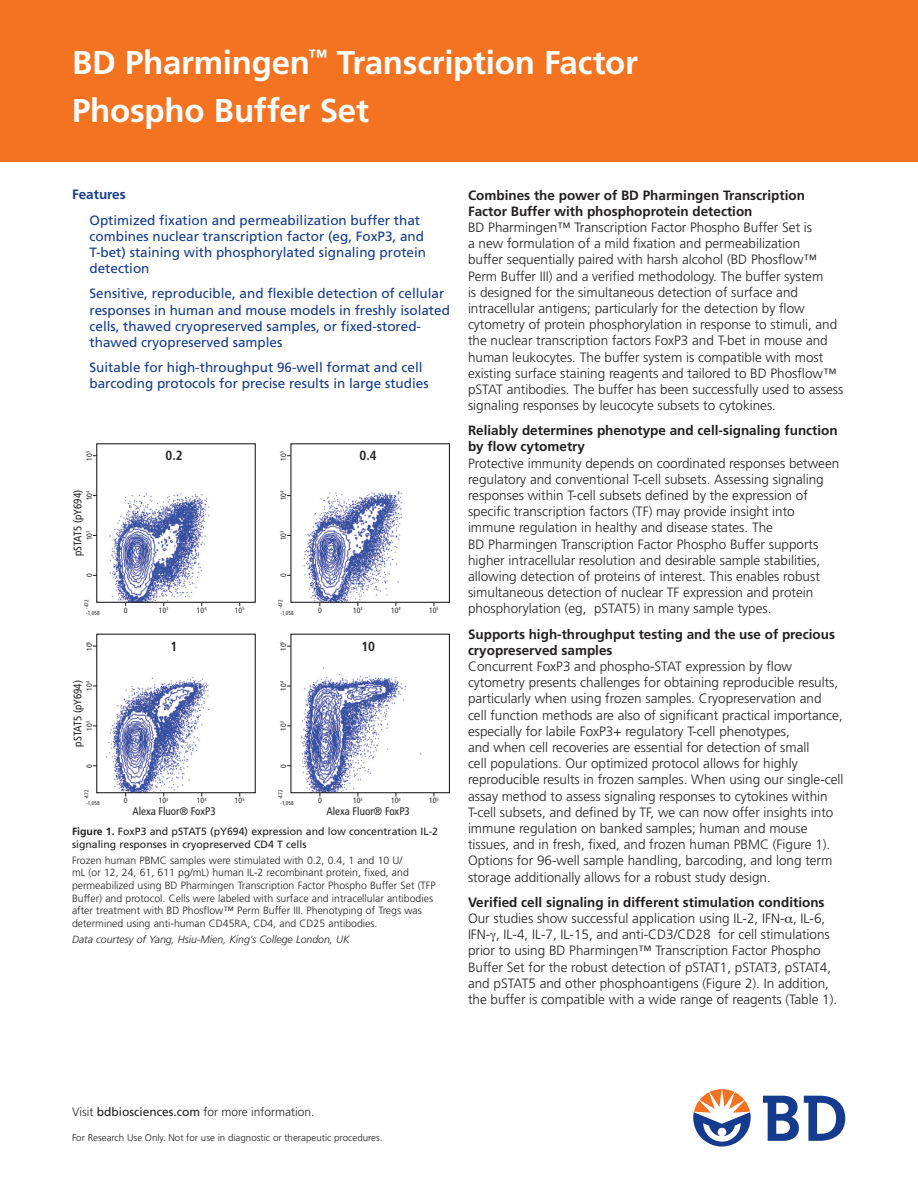
<style>
.page{position:relative;width:918px;height:1188px;background:#fff}
.page>*{position:absolute;margin:0;border:0;box-sizing:border-box;transform-origin:0 0}
.t1{font:700 33px/48px "Frutiger";letter-spacing:-.005em;color:#fff}
.t2{font:300 13.5px/16.2px "Frutiger";color:#231f20}
.t3{font:13.5px/16.2px "Frutiger";color:#143b8d}
.t4{font:700 13.5px/16.2px "Frutiger";color:#231f20}
.t5{font:700 13.5px "Frutiger";color:#143b8d}
.t6{font:700 condensed 13.2px "Frutiger";color:#231f20}
.t7{font:300 12px "Frutiger";color:#231f20}
.t8{font:condensed 10.95px "Frutiger";color:#231f20}
.t9{font:300 10.5px/12.6px "Frutiger";color:#231f20}
.t10{font:10.5px/12.6px "Frutiger";color:#231f20}
.t11{font:italic 300 10.5px "Frutiger";color:#231f20}
.t12{font:300 9.75px "Frutiger";color:#231f20}
.t13{font:condensed 7.65px "Frutiger";color:#231f20}
.t14{font:condensed 5.55px "Frutiger";color:#231f20}
.s1{font-weight:700}
.s2{font-weight:400}
</style>
<div class="page">
<div style="left:0;top:0;width:918px;height:162px;background:#f47321"></div>
<svg style="left:763px;top:1096px;width:82px;height:45px"></svg>
<svg style="left:693px;top:1089px;width:58px;height:58px"></svg>
<img style="left:109px;top:493px;width:101px;height:108px">
<img style="left:303px;top:490px;width:99px;height:111px">
<img style="left:106px;top:677px;width:104px;height:114px">
<img style="left:301px;top:667px;width:121px;height:124px">
<div style="left:96px;top:443px;width:160px;height:160px;border:1px solid #231f20"></div>
<div style="left:290px;top:443px;width:160px;height:160px;border:1px solid #231f20"></div>
<div style="left:96px;top:634px;width:160px;height:159px;border:1px solid #231f20"></div>
<div style="left:290px;top:634px;width:160px;height:159px;border:1px solid #231f20"></div>
<h1 class="t1" style="left:72px;top:38px;width:568px">BD Pharmingen<sup>™</sup> Transcription Factor<br>Phospho Buffer Set</h1>
<p class="t5" style="left:72px;top:187px;width:55px">Features</p>
<p class="t3" style="left:90px;top:212px;width:338px">Optimized fixation and permeabilization buffer that combines nuclear transcription factor (eg, FoxP3, and T-bet) staining with phosphorylated signaling protein detection</p>
<p class="t3" style="left:90px;top:286px;width:362px">Sensitive, reproducible, and flexible detection of cellular responses in human and mouse models in freshly isolated cells, thawed cryopreserved samples, or fixed-stored&shy;thawed cryopreserved samples</p>
<p class="t3" style="left:90px;top:359px;width:341px">Suitable for high-throughput 96-well format and cell barcoding protocols for precise results in large studies</p>
<p class="t13" style="left:85px;top:461px;width:11px;rotate:-90deg">10<sup>5</sup></p>
<p class="t6" style="left:165px;top:448px;width:19px">0.2</p>
<p class="t13" style="left:279px;top:461px;width:11px;rotate:-90deg">10<sup>5</sup></p>
<p class="t6" style="left:360px;top:448px;width:19px">0.4</p>
<p class="t8" style="left:71px;top:556px;width:68px;rotate:-90deg">pSTAT5 (pY694)</p>
<p class="t13" style="left:85px;top:500px;width:11px;rotate:-90deg">10<sup>4</sup></p>
<p class="t13" style="left:85px;top:540px;width:11px;rotate:-90deg">10<sup>3</sup></p>
<p class="t13" style="left:279px;top:500px;width:11px;rotate:-90deg">10<sup>4</sup></p>
<p class="t13" style="left:279px;top:540px;width:11px;rotate:-90deg">10<sup>3</sup></p>
<p class="t13" style="left:85px;top:577px;width:5px;rotate:-90deg">0</p>
<p class="t13" style="left:279px;top:577px;width:5px;rotate:-90deg">0</p>
<p class="t14" style="left:83px;top:609px;width:11px;rotate:-90deg">-472</p>
<p class="t14" style="left:86px;top:610px;width:15px">-1,058</p>
<p class="t13" style="left:124px;top:606px;width:5px">0</p>
<p class="t13" style="left:159px;top:606px;width:11px">10<sup>3</sup></p>
<p class="t13" style="left:197px;top:606px;width:11px">10<sup>4</sup></p>
<p class="t13" style="left:235px;top:606px;width:11px">10<sup>5</sup></p>
<p class="t14" style="left:277px;top:609px;width:11px;rotate:-90deg">-472</p>
<p class="t14" style="left:280px;top:610px;width:15px">-1,058</p>
<p class="t13" style="left:318px;top:606px;width:5px">0</p>
<p class="t13" style="left:353px;top:606px;width:11px">10<sup>3</sup></p>
<p class="t13" style="left:391px;top:606px;width:11px">10<sup>4</sup></p>
<p class="t13" style="left:429px;top:606px;width:11px">10<sup>5</sup></p>
<p class="t13" style="left:85px;top:651px;width:11px;rotate:-90deg">10<sup>5</sup></p>
<p class="t6" style="left:171px;top:638px;width:8px">1</p>
<p class="t13" style="left:279px;top:651px;width:11px;rotate:-90deg">10<sup>5</sup></p>
<p class="t6" style="left:361px;top:638px;width:15px">10</p>
<p class="t8" style="left:71px;top:747px;width:68px;rotate:-90deg">pSTAT5 (pY694)</p>
<p class="t13" style="left:85px;top:691px;width:11px;rotate:-90deg">10<sup>4</sup></p>
<p class="t13" style="left:85px;top:731px;width:11px;rotate:-90deg">10<sup>3</sup></p>
<p class="t13" style="left:279px;top:691px;width:11px;rotate:-90deg">10<sup>4</sup></p>
<p class="t13" style="left:279px;top:731px;width:11px;rotate:-90deg">10<sup>3</sup></p>
<p class="t13" style="left:85px;top:768px;width:5px;rotate:-90deg">0</p>
<p class="t13" style="left:279px;top:768px;width:5px;rotate:-90deg">0</p>
<p class="t14" style="left:83px;top:799px;width:11px;rotate:-90deg">-472</p>
<p class="t14" style="left:86px;top:800px;width:15px">-1,058</p>
<p class="t13" style="left:124px;top:796px;width:5px">0</p>
<p class="t13" style="left:159px;top:796px;width:11px">10<sup>3</sup></p>
<p class="t13" style="left:197px;top:796px;width:11px">10<sup>4</sup></p>
<p class="t13" style="left:235px;top:796px;width:11px">10<sup>5</sup></p>
<p class="t8" style="left:132px;top:805px;width:85px">Alexa Fluor® FoxP3</p>
<p class="t14" style="left:277px;top:799px;width:11px;rotate:-90deg">-472</p>
<p class="t14" style="left:280px;top:800px;width:15px">-1,058</p>
<p class="t13" style="left:318px;top:796px;width:5px">0</p>
<p class="t13" style="left:353px;top:796px;width:11px">10<sup>3</sup></p>
<p class="t13" style="left:391px;top:796px;width:11px">10<sup>4</sup></p>
<p class="t13" style="left:429px;top:796px;width:11px">10<sup>5</sup></p>
<p class="t8" style="left:327px;top:805px;width:85px">Alexa Fluor® FoxP3</p>
<p class="t10" style="left:72px;top:825px;width:368px"><span class="s1">Figure 1.</span> FoxP3 and pSTAT5 (pY694) expression and low concentration IL-2 signaling responses in cryopreserved CD4 T cells</p>
<p class="t9" style="left:72px;top:854px;width:365px">Frozen human PBMC samples were stimulated with 0.2, 0.4, 1 and 10 U/<br>mL (or 12, 24, 61, 611 pg/mL) human IL-2 recombinant protein, fixed, and permeabilized using BD Pharmingen Transcription Factor Phospho Buffer Set (TFP Buffer) and protocol. Cells were labeled with surface and intracellular antibodies after treatment with BD Phosflow™ Perm Buffer III. Phenotyping of Tregs was determined using anti-human CD45RA, CD4, and CD25 antibodies.</p>
<p class="t11" style="left:72px;top:933px;width:279px">Data courtesy of Yang, Hsiu-Mien, King’s College London, UK</p>
<p class="t4" style="left:468px;top:187px;width:339px">Combines the power of BD Pharmingen Transcription<br>Factor Buffer with phosphoprotein detection</p>
<p class="t2" style="left:468px;top:219px;width:377px">BD Pharmingen™ Transcription Factor Phospho Buffer Set is<br>a new formulation of a mild fixation and permeabilization<br>buffer sequentially paired with harsh alcohol (BD Phosflow™ Perm Buffer III) and a verified methodology. The buffer system<br>is designed for the simultaneous detection of surface and intracellular antigens; particularly for the detection by flow cytometry of protein phosphorylation in response to stimuli, and the nuclear transcription factors FoxP3 and T-bet in mouse and human leukocytes. The buffer system is compatible with most existing surface staining reagents and tailored to BD Phosflow™ pSTAT antibodies. The buffer has been successfully used to assess signaling responses by leucocyte subsets to cytokines.</p>
<p class="t4" style="left:468px;top:422px;width:371px">Reliably determines phenotype and cell-signaling function by flow cytometry</p>
<p class="t2" style="left:468px;top:455px;width:373px">Protective immunity depends on coordinated responses between regulatory and conventional T-cell subsets. Assessing signaling responses within T-cell subsets defined by the expression of specific transcription factors (TF) may provide insight into immune regulation in healthy and disease states. The<br>BD Pharmingen Transcription Factor Phospho Buffer supports higher intracellular resolution and desirable sample stabilities, allowing detection of proteins of interest. This enables robust simultaneous detection of nuclear TF expression and protein phosphorylation (eg, pSTAT5) in many sample types.</p>
<p class="t4" style="left:468px;top:626px;width:369px">Supports high-throughput testing and the use of precious cryopreserved samples</p>
<p class="t2" style="left:468px;top:658px;width:377px">Concurrent FoxP3 and phospho-STAT expression by flow cytometry presents challenges for obtaining reproducible results, particularly when using frozen samples. Cryopreservation and cell function methods are also of significant practical importance, especially for labile FoxP3+ regulatory T-cell phenotypes,<br>and when cell recoveries are essential for detection of small<br>cell populations. Our optimized protocol allows for highly reproducible results in frozen samples. When using our single-cell assay method to assess signaling responses to cytokines within T-cell subsets, and defined by TF, we can now offer insights into immune regulation on banked samples; human and mouse tissues, and in fresh, fixed, and frozen human PBMC (Figure 1).<br>Options for 96-well sample handling, barcoding, and long term storage additionally allows for a robust study design.</p>
<p class="t4" style="left:468px;top:894px;width:358px">Verified cell signaling in different stimulation conditions</p>
<p class="t2" style="left:468px;top:910px;width:371px">Our studies show successful application using IL-2, IFN- , IL-6, IFN- , IL-4, IL-7, IL-15, and anti-CD3/CD28 for cell stimulations prior to using BD Pharmingen™ Transcription Factor Phospho Buffer Set for the robust detection of pSTAT1, pSTAT3, pSTAT4, and pSTAT5 and other phosphoantigens (Figure 2). In addition, the buffer is compatible with a wide range of reagents (Table 1).</p>
<p class="t7" style="left:72px;top:1105px;width:244px">Visit <span class="s2">bdbiosciences.com</span> for more information.</p>
<p class="t12" style="left:72px;top:1132px;width:312px">For Research Use Only. Not for use in diagnostic or therapeutic procedures.</p>
</div>
